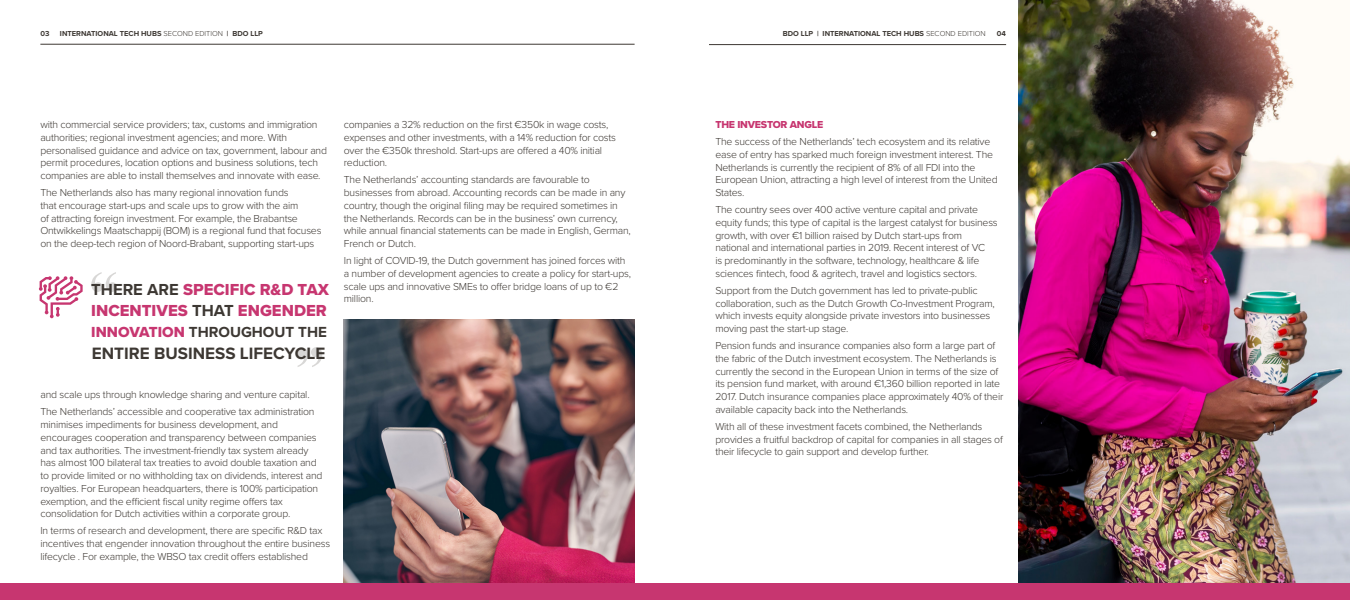
<style>
.page{position:relative;width:1350px;height:600px;background:#fff}
.page>*{position:absolute;margin:0;border:0;box-sizing:border-box;transform-origin:0 0}
.t1{font:700 17.02px "Proxima Nova";color:#3d3833}
.t2{font:16.58px/20.2px "Proxima Nova Extrabld";color:#c73670}
.t3{font:700 15.15px "Proxima Nova";color:#3d3833}
.t4{font:300 10.5px/12.8px "Proxima Nova";letter-spacing:-.02em;color:#3d3833}
.t5{font:10.5px "Proxima Nova Extrabld";letter-spacing:-.02em;color:#c73670}
.t6{font:700 7.5px "Proxima Nova";color:#3d3833}
.s1{font-weight:300}
.s2{font-family:"Proxima Nova";font-weight:700;color:#3d3833}
.s3{font-family:"Proxima Nova Extrabld";font-weight:400;color:#c73670}
</style>
<div class="page">
<hr style="left:40px;top:44px;width:595px;height:1px;background:#3d3833">
<hr style="left:709px;top:44px;width:297px;height:1px;background:#3d3833">
<img style="left:344px;top:320px;width:291px;height:263px">
<img style="left:1019px;top:0;width:331px;height:583px">
<div style="left:0;top:583px;width:1350px;height:17px;background:#c73670"></div>
<svg style="left:91px;top:272px;width:26px;height:20px"></svg>
<svg style="left:297px;top:347px;width:25px;height:20px"></svg>
<svg style="left:39px;top:276px;width:44px;height:42px"></svg>
<p class="t6" style="left:40px;top:28px;width:11px">03</p>
<p class="t6" style="left:60px;top:28px;width:204px">INTERNATIONAL TECH HUBS <span class="s1">SECOND EDITION</span> | BDO LLP</p>
<p class="t4" style="left:40px;top:118px;width:288px">with commercial service providers; tax, customs and immigration authorities; regional investment agencies; and more. With personalised guidance and advice on tax, government, labour and permit procedures, location options and business solutions, tech companies are able to install themselves and innovate with ease.</p>
<p class="t4" style="left:40px;top:186px;width:283px">The Netherlands also has many regional innovation funds<br>that encourage start-ups and scale ups to grow with the aim<br>of attracting foreign investment. For example, the Brabantse Ontwikkelings Maatschappij (BOM) is a regional fund that focuses on the deep-tech region of Noord-Brabant, supporting start-ups</p>
<h2 class="t2" style="left:91px;top:280px;width:239px"><span class="s2">THERE ARE</span> SPECIFIC R&amp;D TAX<br>INCENTIVES <span class="s2">THAT</span> ENGENDER</h2>
<h3 class="t3" style="left:91px;top:321px;width:237px"><span class="s3">INNOVATION</span> THROUGHOUT THE</h3>
<h1 class="t1" style="left:92px;top:340px;width:235px">ENTIRE BUSINESS LIFECYCLE</h1>
<p class="t4" style="left:40px;top:386px;width:276px;line-height:17px">and scale ups through knowledge sharing and venture capital.<br>The Netherlands’ accessible and cooperative tax administration</p>
<p class="t4" style="left:40px;top:418px;width:283px">minimises impediments for business development, and encourages cooperation and transparency between companies and tax authorities. The investment-friendly tax system already has almost 100 bilateral tax treaties to avoid double taxation and to provide limited or no withholding tax on dividends, interest and royalties. For European headquarters, there is 100% participation exemption, and the efficient fiscal unity regime offers tax consolidation for Dutch activities within a corporate group.</p>
<p class="t4" style="left:40px;top:524px;width:291px">In terms of research and development, there are specific R&amp;D tax incentives that engender innovation throughout the entire business lifecycle . For example, the WBSO tax credit offers established</p>
<p class="t4" style="left:344px;top:118px;width:274px">companies a 32% reduction on the first €350k in wage costs, expenses and other investments, with a 14% reduction for costs over the €350k threshold. Start-ups are offered a 40% initial reduction.</p>
<p class="t4" style="left:344px;top:173px;width:288px">The Netherlands’ accounting standards are favourable to businesses from abroad. Accounting records can be made in any country, though the original filing may be required sometimes in the Netherlands. Records can be in the business’ own currency, while annual financial statements can be made in English, German, French or Dutch.</p>
<p class="t4" style="left:344px;top:254px;width:289px">In light of COVID-19, the Dutch government has joined forces with a number of development agencies to create a policy for start-ups, scale ups and innovative SMEs to offer bridge loans of up to €2 million.</p>
<p class="t6" style="left:783px;top:28px;width:204px">BDO LLP | INTERNATIONAL TECH HUBS <span class="s1">SECOND EDITION</span></p>
<p class="t6" style="left:997px;top:28px;width:11px">04</p>
<p class="t5" style="left:715px;top:117px;width:109px">THE INVESTOR ANGLE</p>
<p class="t4" style="left:715px;top:135px;width:284px">The success of the Netherlands’ tech ecosystem and its relative ease of entry has sparked much foreign investment interest. The Netherlands is currently the recipient of 8% of all FDI into the European Union, attracting a high level of interest from the United States.</p>
<p class="t4" style="left:715px;top:203px;width:284px">The country sees over 400 active venture capital and private equity funds; this type of capital is the largest catalyst for business growth, with over €1 billion raised by Dutch start-ups from national and international parties in 2019. Recent interest of VC<br>is predominantly in the software, technology, healthcare &amp; life sciences fintech, food &amp; agritech, travel and logistics sectors.</p>
<p class="t4" style="left:715px;top:283px;width:281px">Support from the Dutch government has led to private-public collaboration, such as the Dutch Growth Co-Investment Program, which invests equity alongside private investors into businesses moving past the start-up stage.</p>
<p class="t4" style="left:715px;top:339px;width:289px">Pension funds and insurance companies also form a large part of the fabric of the Dutch investment ecosystem. The Netherlands is currently the second in the European Union in terms of the size of its pension fund market, with around €1,360 billion reported in late 2017. Dutch insurance companies place approximately 40% of their available capacity back into the Netherlands.</p>
<p class="t4" style="left:715px;top:419px;width:289px">With all of these investment facets combined, the Netherlands provides a fruitful backdrop of capital for companies in all stages of their lifecycle to gain support and develop further.</p>
</div>
